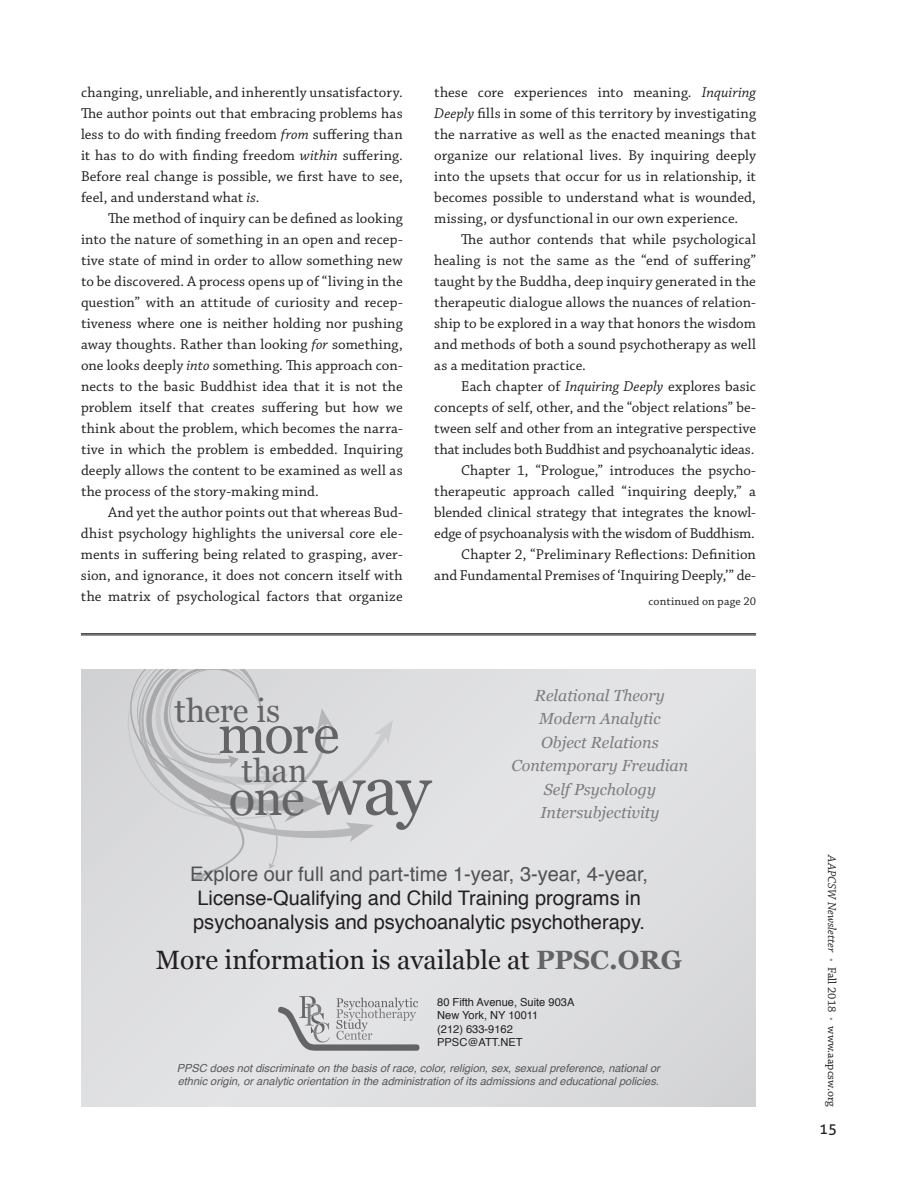
<style>
.page{position:relative;width:918px;height:1188px;background:#fff}
.page>*{position:absolute;margin:0;border:0;box-sizing:border-box;transform-origin:0 0}
.t1{font:54.6px "Georgia";color:#646467}
.t2{font:49.05px "Georgia";color:#646467}
.t3{font:32.7px "Georgia";letter-spacing:-.005em;color:#646467}
.t4{font:26.4px "Georgia";color:#231f20}
.t5{font:20.1px/24px "Helvetica";color:#231f20}
.t6{font:20.1px "Helvetica";color:#525254}
.t7{font:italic 16.05px/23.5px "Georgia";color:#7b7d80;text-align:center}
.t8{font:15px/21px "Chaparral Pro";letter-spacing:.005em;color:#231f20;text-align:justify}
.t9{font:15px "Aller";color:#231f20}
.t10{font:12px "Chaparral Pro";color:#231f20}
.t11{font:italic 11.1px/13.2px "Helvetica";color:#57585a}
.t12{font:11.1px/13.4px "Helvetica";color:#231f20}
.s1{font-style:italic}
.s2{font-size:70.8px}
.s3{font-weight:700;color:#646467}
.s4{color:#939598}
</style>
<div class="page">
<hr style="left:81px;top:633px;width:675px;height:1px;background:#231f20">
<hr style="left:81px;top:635px;width:675px;height:1px;background:#231f20">
<svg style="left:81px;top:670px;width:675px;height:437px;background:#dedfe0"></svg>
<svg style="left:277px;top:996px;width:143px;height:55px;background:#c4c4c6"></svg>
<svg style="left:118px;top:670px;width:6px;height:178px"></svg>
<svg style="left:124px;top:670px;width:269px;height:211px;background:#d5d6d7"></svg>
<p class="t8" style="left:81px;top:82px;width:323px">changing, unreliable, and inherently unsatisfactory.<br>The author points out that embracing problems has less to do with finding freedom <span class="s1">from</span> suffering than it has to do with finding freedom <span class="s1">within</span> suffering.<br>Before real change is possible, we first have to see, feel, and understand what <span class="s1">is</span>.</p>
<p class="t8" style="left:81px;top:208px;width:323px;text-indent:27px">The method of inquiry can be defined as looking into the nature of something in an open and recep&shy;tive state of mind in order to allow something new to be discovered. A process opens up of “living in the question” with an attitude of curiosity and recep&shy;tiveness where one is neither holding nor pushing away thoughts. Rather than looking <span class="s1">for</span> something, one looks deeply <span class="s1">into</span> something. This approach con&shy;nects to the basic Buddhist idea that it is not the problem itself that creates suffering but how we think about the problem, which becomes the narra&shy;tive in which the problem is embedded. Inquiring deeply allows the content to be examined as well as the process of the story-making mind.</p>
<p class="t8" style="left:81px;top:502px;width:323px;text-indent:27px">And yet the author points out that whereas Bud&shy;dhist psychology highlights the universal core ele&shy;ments in suffering being related to grasping, aver&shy;sion, and ignorance, it does not concern itself with the matrix of psychological factors that organize</p>
<p class="t8" style="left:434px;top:82px;width:323px">these core experiences into meaning. <span class="s1">Inquiring Deeply</span> fills in some of this territory by investigating the narrative as well as the enacted meanings that organize our relational lives. By inquiring deeply into the upsets that occur for us in relationship, it becomes possible to understand what is wounded, missing, or dysfunctional in our own experience.</p>
<p class="t8" style="left:434px;top:229px;width:323px;text-indent:27px">The author contends that while psychological healing is not the same as the “end of suffering” taught by the Buddha, deep inquiry generated in the therapeutic dialogue allows the nuances of relation&shy;ship to be explored in a way that honors the wisdom and methods of both a sound psychotherapy as well as a meditation practice.</p>
<p class="t8" style="left:434px;top:376px;width:323px;text-align:right">Each chapter of <span class="s1">Inquiring Deeply</span> explores basic concepts of self, other, and the “object relations” be&shy;tween self and other from an integrative perspective that includes both Buddhist and psychoanalytic ideas.<br>Chapter 1, “Prologue,” introduces the psycho&shy;therapeutic approach called “inquiring deeply,” a blended clinical strategy that integrates the knowl&shy;edge of psychoanalysis with the wisdom of Buddhism.<br>Chapter 2, “Preliminary Reflections: Definition<br>and Fundamental Premises of ‘Inquiring Deeply,’” de-</p>
<p class="t10" style="left:649px;top:594px;width:109px">continued on page 20</p>
<h3 class="t3" style="left:175px;top:691px;width:107px">there is</h3>
<h1 class="t1" style="left:218px;top:701px;width:123px">more</h1>
<h2 class="t2" style="left:229px;top:768px;width:204px">one <span class="s2">way</span></h2>
<h3 class="t3" style="left:242px;top:751px;width:67px">than</h3>
<p class="t7" style="left:511px;top:683px;width:178px">Relational Theory<br>Modern Analytic<br>Object Relations<br>Contemporary Freudian<br>Self Psychology<br>Intersubjectivity</p>
<h3 class="t6" style="left:190px;top:858px;width:459px">Explore our full and part-time 1-year, 3-year, 4-year,</h3>
<h3 class="t5" style="left:193px;top:887px;width:453px">License-Qualifying and Child Training programs in psychoanalysis and psychoanalytic psychotherapy.</h3>
<h3 class="t4" style="left:156px;top:944px;width:528px">More information is available at <span class="s3">PPSC.ORG</span></h3>
<p class="t12" style="left:437px;top:996px;width:139px">80 Fifth Avenue, Suite 903A<br>New York, NY 10011<br>(212) 633-9162<br>PPSC@ATT.NET</p>
<p class="t11" style="left:177px;top:1061px;width:485px">PPSC does not discriminate on the basis of race, color, religion, sex, sexual preference, national or ethnic origin, or analytic orientation in the administration of its admissions and educational policies.</p>
<p class="t10" style="left:839px;top:855px;width:253px;rotate:90deg"><span class="s1">AAPCSW Newsletter</span> <span class="s4">•</span> Fall 2018 <span class="s4">•</span> www.aapcsw.org</p>
<p class="t9" style="left:819px;top:1120px;width:19px">15</p>
</div>
